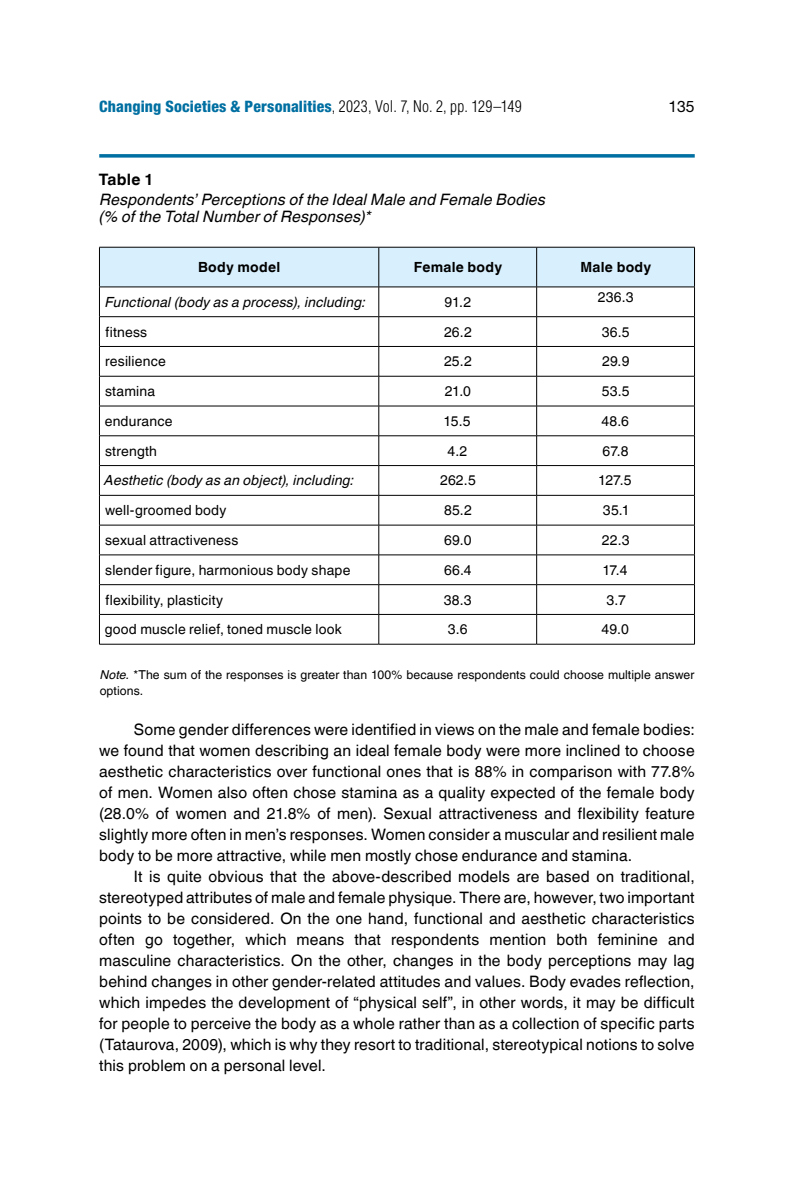
<style>
.page{position:relative;width:794px;height:1191px;background:#fff}
.page>*{position:absolute;margin:0;border:0;box-sizing:border-box;transform-origin:0 0}
.Текст_статьи{font:15.75px/21px "Helvetica World";letter-spacing:.01em;color:#000;text-align:justify}
.Таблица-заголовок{font:italic 15.75px/17.5px "Helvetica World";letter-spacing:.01em;color:#000}
.t1{font:800 condensed 15.75px "Helvetica Neue";letter-spacing:.01em;color:#006fa1}
.Таблица_номер{font:700 15.75px "Helvetica World";letter-spacing:.01em;color:#000}
.t2{font:15.75px "Helvetica Neue";color:#000}
.Табл__текст{font:14px "Helvetica World";letter-spacing:.015em;color:#000}
.Табл__текст-2{font:italic 14px "Helvetica World";letter-spacing:.015em;color:#000}
.Табл__текст-3{font:700 14px "Helvetica World";letter-spacing:.02em;color:#000}
.источник_таблица{font:12.25px/15.8px "Helvetica World";letter-spacing:.01em;color:#000}
.s1{font-family:"Helvetica";font-weight:300;color:#000}
.s2{font-style:italic}
</style>
<div class="page">
<svg style="left:99px;top:154px;width:595px;height:4px;background:#1f80ac"></svg>
<svg style="left:100px;top:377px;width:594px;height:267px"></svg>
<svg style="left:99px;top:248px;width:596px;height:128px"></svg>
<hr style="left:99px;top:376px;width:280px;height:1px;background:#000">
<hr style="left:99px;top:376px;width:1px;height:30px;background:#000">
<hr style="left:379px;top:376px;width:157px;height:1px;background:#000">
<hr style="left:378px;top:376px;width:1px;height:30px;background:#000">
<hr style="left:536px;top:376px;width:158px;height:1px;background:#000">
<hr style="left:536px;top:376px;width:1px;height:30px;background:#000">
<hr style="left:694px;top:376px;width:1px;height:30px;background:#000">
<hr style="left:99px;top:406px;width:280px;height:1px;background:#000">
<hr style="left:379px;top:406px;width:157px;height:1px;background:#000">
<hr style="left:536px;top:406px;width:158px;height:1px;background:#000">
<hr style="left:99px;top:435px;width:280px;height:1px;background:#000">
<hr style="left:379px;top:435px;width:157px;height:1px;background:#000">
<hr style="left:536px;top:435px;width:158px;height:1px;background:#000">
<hr style="left:99px;top:465px;width:280px;height:1px;background:#000">
<svg style="left:99px;top:406px;width:1px;height:89px"></svg>
<hr style="left:379px;top:465px;width:157px;height:1px;background:#000">
<svg style="left:378px;top:406px;width:1px;height:89px"></svg>
<hr style="left:536px;top:465px;width:158px;height:1px;background:#000">
<svg style="left:536px;top:406px;width:1px;height:89px"></svg>
<svg style="left:694px;top:406px;width:1px;height:89px"></svg>
<hr style="left:99px;top:495px;width:280px;height:1px;background:#000">
<hr style="left:99px;top:495px;width:1px;height:30px;background:#000">
<hr style="left:379px;top:495px;width:157px;height:1px;background:#000">
<hr style="left:378px;top:495px;width:1px;height:30px;background:#000">
<hr style="left:536px;top:495px;width:158px;height:1px;background:#000">
<hr style="left:536px;top:495px;width:1px;height:30px;background:#000">
<hr style="left:694px;top:495px;width:1px;height:30px;background:#000">
<hr style="left:99px;top:525px;width:280px;height:1px;background:#000">
<hr style="left:379px;top:525px;width:157px;height:1px;background:#000">
<hr style="left:536px;top:525px;width:158px;height:1px;background:#000">
<hr style="left:99px;top:554px;width:280px;height:1px;background:#000">
<hr style="left:379px;top:554px;width:157px;height:1px;background:#000">
<hr style="left:536px;top:554px;width:158px;height:1px;background:#000">
<hr style="left:99px;top:584px;width:280px;height:1px;background:#000">
<svg style="left:99px;top:525px;width:1px;height:89px"></svg>
<hr style="left:379px;top:584px;width:157px;height:1px;background:#000">
<svg style="left:378px;top:525px;width:1px;height:89px"></svg>
<hr style="left:536px;top:584px;width:158px;height:1px;background:#000">
<svg style="left:536px;top:525px;width:1px;height:89px"></svg>
<svg style="left:694px;top:525px;width:1px;height:89px"></svg>
<hr style="left:99px;top:614px;width:280px;height:1px;background:#000">
<hr style="left:99px;top:614px;width:1px;height:30px;background:#000">
<hr style="left:379px;top:614px;width:157px;height:1px;background:#000">
<hr style="left:378px;top:614px;width:1px;height:30px;background:#000">
<hr style="left:536px;top:614px;width:158px;height:1px;background:#000">
<hr style="left:536px;top:614px;width:1px;height:30px;background:#000">
<hr style="left:694px;top:614px;width:1px;height:30px;background:#000">
<hr style="left:99px;top:644px;width:280px;height:1px;background:#000">
<hr style="left:379px;top:644px;width:157px;height:1px;background:#000">
<hr style="left:536px;top:644px;width:158px;height:1px;background:#000">
<hr style="left:99px;top:247px;width:280px;height:1px;background:#000">
<hr style="left:99px;top:247px;width:1px;height:40px;background:#000">
<hr style="left:379px;top:247px;width:157px;height:1px;background:#000">
<hr style="left:378px;top:247px;width:1px;height:40px;background:#000">
<hr style="left:536px;top:247px;width:158px;height:1px;background:#000">
<hr style="left:536px;top:247px;width:1px;height:40px;background:#000">
<hr style="left:694px;top:247px;width:1px;height:40px;background:#000">
<hr style="left:99px;top:287px;width:280px;height:1px;background:#000">
<hr style="left:379px;top:287px;width:157px;height:1px;background:#000">
<hr style="left:536px;top:287px;width:158px;height:1px;background:#000">
<p class="t1" style="left:99px;top:97px;width:424px">Changing Societies &amp; Personalities<span class="s1">, 2023, Vol. 7, No. 2, pp. 129–149</span></p>
<p class="t2" style="left:668px;top:97px;width:28px">135</p>
<p class="Таблица_номер" style="left:99px;top:170px;width:56px">Table 1</p>
<p class="Таблица-заголовок" style="left:99px;top:191px;width:448px">Respondents’ Perceptions of the Ideal Male and Female Bodies (% of the Total Number of Responses)*</p>
<p class="Табл__текст-3" style="left:198px;top:259px;width:84px">Body model</p>
<p class="Табл__текст-3" style="left:414px;top:259px;width:90px">Female body</p>
<p class="Табл__текст-3" style="left:580px;top:259px;width:72px">Male body</p>
<p class="Табл__текст-2" style="left:105px;top:294px;width:262px">Functional (body as a process), including:</p>
<p class="Табл__текст" style="left:444px;top:294px;width:28px">91.2</p>
<p class="Табл__текст" style="left:598px;top:289px;width:37px">236.3</p>
<p class="Табл__текст" style="left:106px;top:323px;width:43px">fitness</p>
<p class="Табл__текст" style="left:444px;top:323px;width:29px">26.2</p>
<p class="Табл__текст" style="left:602px;top:323px;width:29px">36.5</p>
<p class="Табл__текст" style="left:105px;top:353px;width:62px">resilience</p>
<p class="Табл__текст" style="left:444px;top:353px;width:29px">25.2</p>
<p class="Табл__текст" style="left:602px;top:353px;width:29px">29.9</p>
<p class="Табл__текст" style="left:105px;top:383px;width:51px">stamina</p>
<p class="Табл__текст" style="left:445px;top:383px;width:28px">21.0</p>
<p class="Табл__текст" style="left:602px;top:383px;width:29px">53.5</p>
<p class="Табл__текст" style="left:105px;top:413px;width:69px">endurance</p>
<p class="Табл__текст" style="left:443px;top:413px;width:28px">15.5</p>
<p class="Табл__текст" style="left:601px;top:413px;width:29px">48.6</p>
<p class="Табл__текст" style="left:105px;top:443px;width:53px">strength</p>
<p class="Табл__текст" style="left:447px;top:443px;width:21px">4.2</p>
<p class="Табл__текст" style="left:602px;top:443px;width:28px">67.8</p>
<p class="Табл__текст-2" style="left:104px;top:472px;width:251px">Aesthetic (body as an object), including:</p>
<p class="Табл__текст" style="left:440px;top:472px;width:37px">262.5</p>
<p class="Табл__текст" style="left:598px;top:472px;width:35px">127.5</p>
<p class="Табл__текст" style="left:105px;top:502px;width:123px">well-groomed body</p>
<p class="Табл__текст" style="left:444px;top:502px;width:30px">85.2</p>
<p class="Табл__текст" style="left:603px;top:502px;width:28px">35.1</p>
<p class="Табл__текст" style="left:105px;top:532px;width:135px">sexual attractiveness</p>
<p class="Табл__текст" style="left:444px;top:532px;width:29px">69.0</p>
<p class="Табл__текст" style="left:602px;top:532px;width:29px">22.3</p>
<p class="Табл__текст" style="left:105px;top:562px;width:247px">slender figure, harmonious body shape</p>
<p class="Табл__текст" style="left:444px;top:562px;width:29px">66.4</p>
<p class="Табл__текст" style="left:602px;top:562px;width:27px">17.4</p>
<p class="Табл__текст" style="left:106px;top:591px;width:119px">flexibility, plasticity</p>
<p class="Табл__текст" style="left:444px;top:591px;width:29px">38.3</p>
<p class="Табл__текст" style="left:606px;top:591px;width:21px">3.7</p>
<p class="Табл__текст" style="left:105px;top:621px;width:239px">good muscle relief, toned muscle look</p>
<p class="Табл__текст" style="left:448px;top:621px;width:21px">3.6</p>
<p class="Табл__текст" style="left:601px;top:621px;width:29px">49.0</p>
<p class="источник_таблица" style="left:100px;top:667px;width:596px"><span class="s2">Note.</span> *The sum of the responses is greater than 100% because respondents could choose multiple answer options.</p>
<p class="Текст_статьи" style="left:99px;top:719px;width:597px;text-indent:35px">Some gender differences were identified in views on the male and female bodies: we found that women describing an ideal female body were more inclined to choose aesthetic characteristics over functional ones that is 88% in comparison with 77.8% of men. Women also often chose stamina as a quality expected of the female body (28.0% of women and 21.8% of men). Sexual attractiveness and flexibility feature slightly more often in men’s responses. Women consider a muscular and resilient male body to be more attractive, while men mostly chose endurance and stamina.</p>
<p class="Текст_статьи" style="left:99px;top:866px;width:597px;text-indent:35px">It is quite obvious that the above-described models are based on traditional, stereotyped attributes of male and female physique. There are, however, two important points to be considered. On the one hand, functional and aesthetic characteristics often go together, which means that respondents mention both feminine and masculine characteristics. On the other, changes in the body perceptions may lag behind changes in other gender-related attitudes and values. Body evades reflection, which impedes the development of “physical self”, in other words, it may be difficult for people to perceive the body as a whole rather than as a collection of specific parts (Tataurova, 2009), which is why they resort to traditional, stereotypical notions to solve this problem on a personal level.</p>
</div>
